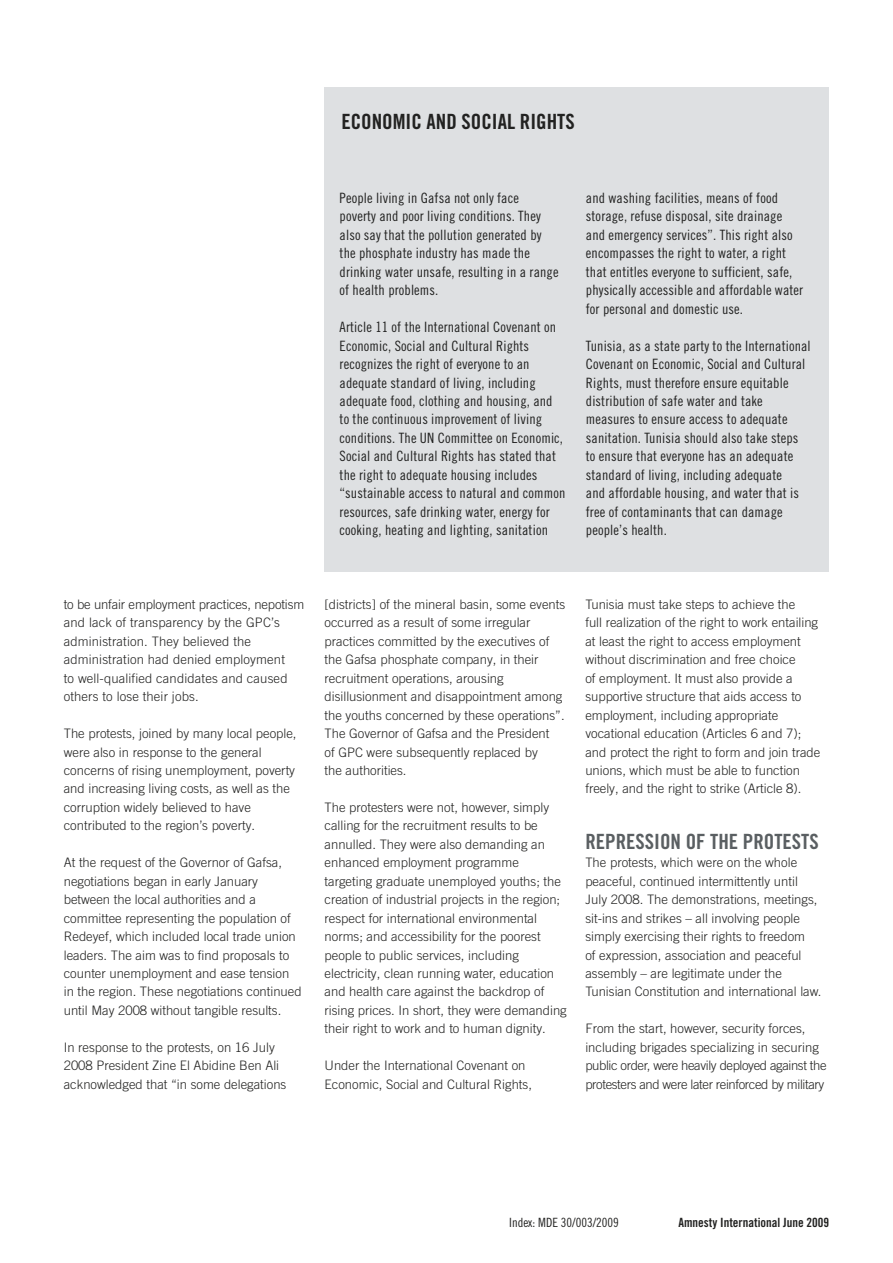
<style>
.page{position:relative;width:893px;height:1263px;background:#fff}
.page>*{position:absolute;margin:0;border:0;box-sizing:border-box;transform-origin:0 0}
.t1{font:21px "Amnesty Trade Gothic Bd Cn 20 OTF";color:#5a5f62}
.t2{font:21px "Amnesty Trade Gothic Bd Cn 20";color:#222221}
.t3{font:14.25px/18.5px "Amnesty Trade Gothic Cn 18";letter-spacing:.01em;color:#222221}
.t4{font:300 13.05px/18.5px "Amnesty Trade Gothic";color:#222221}
.t5{font:300 13.05px/18.5px "Amnesty Trade Gothic";letter-spacing:-.025em;color:#222221}
.t6{font:12.75px "Amnesty Trade Gothic Bd Cn 20 OTF";color:#222221}
.t7{font:12.75px "Amnesty Trade Gothic Cn 18";color:#222221}
</style>
<div class="page">
<div style="left:325px;top:87px;width:504px;height:485px;background:#dee0e2"></div>
<h1 class="t2" style="left:341px;top:109px;width:235px">ECONOMIC AND SOCIAL RIGHTS</h1>
<p class="t3" style="left:340px;top:188px;width:220px">People living in Gafsa not only face poverty and poor living conditions. They also say that the pollution generated by the phosphate industry has made the drinking water unsafe, resulting in a range of health problems.</p>
<p class="t3" style="left:340px;top:318px;width:227px">Article 11 of the International Covenant on Economic, Social and Cultural Rights recognizes the right of everyone to an adequate standard of living, including adequate food, clothing and housing, and to the continuous improvement of living conditions. The UN Committee on Economic, Social and Cultural Rights has stated that the right to adequate housing includes “sustainable access to natural and common resources, safe drinking water, energy for cooking, heating and lighting, sanitation</p>
<p class="t3" style="left:586px;top:188px;width:219px">and washing facilities, means of food storage, refuse disposal, site drainage and emergency services”. This right also encompasses the right to water, a right that entitles everyone to sufficient, safe, physically accessible and affordable water for personal and domestic use.</p>
<p class="t3" style="left:586px;top:336px;width:226px">Tunisia, as a state party to the International Covenant on Economic, Social and Cultural Rights, must therefore ensure equitable distribution of safe water and take measures to ensure access to adequate sanitation. Tunisia should also take steps to ensure that everyone has an adequate standard of living, including adequate<br>and affordable housing, and water that is free of contaminants that can damage people’s health.</p>
<p class="t4" style="left:64px;top:595px;width:242px">to be unfair employment practices, nepotism and lack of transparency by the GPC’s administration. They believed the administration had denied employment<br>to well-qualified candidates and caused others to lose their jobs.</p>
<p class="t4" style="left:64px;top:724px;width:234px">The protests, joined by many local people, were also in response to the general concerns of rising unemployment, poverty and increasing living costs, as well as the corruption widely believed to have contributed to the region’s poverty.</p>
<p class="t4" style="left:64px;top:853px;width:239px">At the request of the Governor of Gafsa, negotiations began in early January between the local authorities and a committee representing the population of Redeyef, which included local trade union leaders. The aim was to find proposals to counter unemployment and ease tension in the region. These negotiations continued until May 2008 without tangible results.</p>
<p class="t4" style="left:64px;top:1038px;width:224px">In response to the protests, on 16 July<br>2008 President Zine El Abidine Ben Ali acknowledged that “in some delegations</p>
<p class="t4" style="left:325px;top:595px;width:242px">[districts] of the mineral basin, some events occurred as a result of some irregular practices committed by the executives of the Gafsa phosphate company, in their recruitment operations, arousing disillusionment and disappointment among the youths concerned by these operations”.<br>The Governor of Gafsa and the President<br>of GPC were subsequently replaced by<br>the authorities.</p>
<p class="t4" style="left:325px;top:798px;width:244px">The protesters were not, however, simply calling for the recruitment results to be annulled. They were also demanding an enhanced employment programme targeting graduate unemployed youths; the creation of industrial projects in the region; respect for international environmental norms; and accessibility for the poorest people to public services, including electricity, clean running water, education and health care against the backdrop of rising prices. In short, they were demanding their right to work and to human dignity.</p>
<p class="t4" style="left:325px;top:1056px;width:209px">Under the International Covenant on<br>Economic, Social and Cultural Rights,</p>
<p class="t4" style="left:585px;top:595px;width:236px">Tunisia must take steps to achieve the<br>full realization of the right to work entailing at least the right to access employment without discrimination and free choice<br>of employment. It must also provide a supportive structure that aids access to employment, including appropriate vocational education (Articles 6 and 7); and protect the right to form and join trade unions, which must be able to function freely, and the right to strike (Article 8).</p>
<h1 class="t1" style="left:585px;top:828px;width:235px">REPRESSION OF THE PROTESTS</h1>
<p class="t4" style="left:585px;top:853px;width:237px">The protests, which were on the whole peaceful, continued intermittently until July 2008. The demonstrations, meetings, sit-ins and strikes – all involving people simply exercising their rights to freedom<br>of expression, association and peaceful assembly – are legitimate under the Tunisian Constitution and international law.</p>
<p class="t5" style="left:585px;top:1019px;width:243px">From the start, however, security forces, including brigades specializing in securing public order, were heavily deployed against the protesters and were later reinforced by military</p>
<p class="t7" style="left:509px;top:1215px;width:111px">Index: MDE 30/003/2009</p>
<p class="t6" style="left:678px;top:1215px;width:152px">Amnesty International June 2009</p>
</div>
